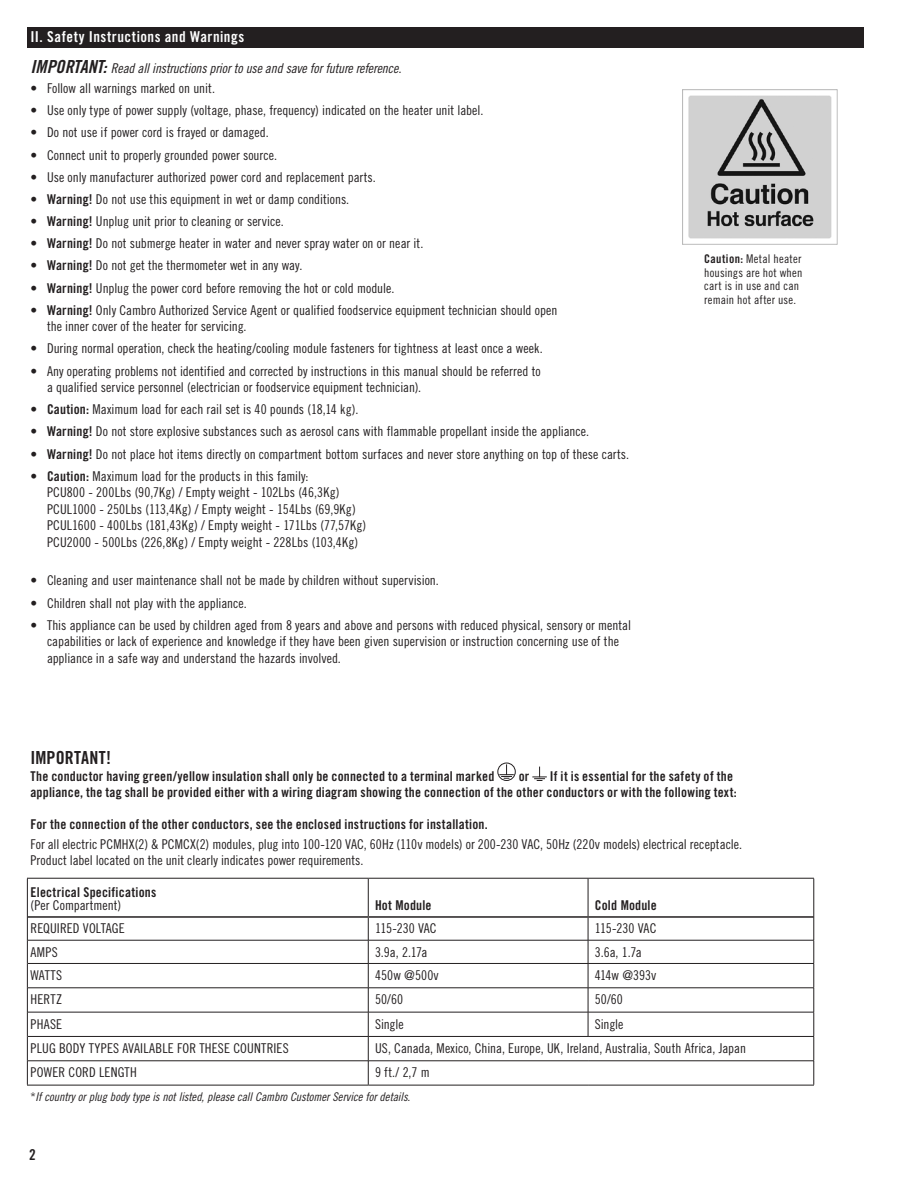
<style>
.page{position:relative;width:918px;height:1188px;background:#fff}
.page>*{position:absolute;margin:0;border:0;box-sizing:border-box;transform-origin:0 0}
.Body{font:18px "Trade Gothic LT Std Bd Cn 20";letter-spacing:.01em;color:#231f20}
.Sub_Head_WHT{font:15px "Trade Gothic LT Std Bd Cn 20";letter-spacing:.035em;color:#fff}
.t1{font:15px "Trade Gothic LT Std Bd Cn 20";color:#231f20}
.Body_with_Bullet{font:13.5px/16.5px "Trade Gothic LT Std Cn 18";color:#231f20}
.Body-2{font:13.5px/16.5px "Trade Gothic LT Std Bd Cn 20";letter-spacing:.015em;color:#231f20;text-align:right}
.Body-3{font:13.5px/16.5px "Trade Gothic LT Std Cn 18";color:#231f20}
.Body-4{font:13.5px "Trade Gothic LT Std Cn 18 Obl";letter-spacing:-.01em;color:#231f20}
.t2{font:12px "Trade Gothic LT Std Cn 18 Obl";letter-spacing:-.005em;color:#231f20}
.TG_Catalog_Captions_8_9{font:12px/13.5px "Trade Gothic LT Std Cn 18";letter-spacing:.015em;color:#231f20}
.s1{font-family:"Trade Gothic LT Std Bd Cn 20 Obl";font-size:18px}
.s2{font-family:"Trade Gothic LT Std Bd Cn 20"}
.s3{font-family:"Trade Gothic LT Std Cn 18"}
</style>
<div class="page">
<img style="left:683px;top:90px;width:155px;height:155px">
<div style="left:497px;top:763px;width:19px;height:18px;border:1px solid #231f20;border-radius:50%"></div>
<svg style="left:499px;top:764px;width:15px;height:15px"></svg>
<svg style="left:532px;top:767px;width:15px;height:14px"></svg>
<div style="left:27px;top:27px;width:837px;height:20px;background:#231f20"></div>
<hr style="left:27px;top:878px;width:341px;height:1px;background:#231f20">
<hr style="left:368px;top:878px;width:220px;height:1px;background:#231f20">
<hr style="left:588px;top:878px;width:226px;height:1px;background:#231f20">
<hr style="left:27px;top:1085px;width:341px;height:1px;background:#231f20">
<hr style="left:368px;top:1085px;width:220px;height:1px;background:#231f20">
<hr style="left:588px;top:1085px;width:226px;height:1px;background:#231f20">
<hr style="left:27px;top:879px;width:1px;height:38px;background:#231f20">
<svg style="left:27px;top:917px;width:1px;height:168px"></svg>
<hr style="left:368px;top:879px;width:1px;height:37px;background:#231f20">
<hr style="left:28px;top:940px;width:340px;height:1px;background:#231f20">
<hr style="left:368px;top:940px;width:220px;height:1px;background:#231f20">
<hr style="left:588px;top:940px;width:226px;height:1px;background:#231f20">
<hr style="left:28px;top:963px;width:340px;height:1px;background:#231f20">
<hr style="left:368px;top:963px;width:220px;height:1px;background:#231f20">
<hr style="left:588px;top:963px;width:226px;height:1px;background:#231f20">
<hr style="left:28px;top:988px;width:340px;height:1px;background:#231f20">
<hr style="left:368px;top:988px;width:220px;height:1px;background:#231f20">
<hr style="left:588px;top:988px;width:226px;height:1px;background:#231f20">
<hr style="left:28px;top:1012px;width:340px;height:1px;background:#231f20">
<hr style="left:368px;top:1012px;width:220px;height:1px;background:#231f20">
<hr style="left:588px;top:1012px;width:226px;height:1px;background:#231f20">
<hr style="left:28px;top:1036px;width:340px;height:1px;background:#231f20">
<hr style="left:368px;top:1036px;width:220px;height:1px;background:#231f20">
<hr style="left:588px;top:1036px;width:226px;height:1px;background:#231f20">
<hr style="left:28px;top:1061px;width:340px;height:1px;background:#231f20">
<hr style="left:368px;top:1061px;width:220px;height:1px;background:#231f20">
<svg style="left:368px;top:918px;width:1px;height:167px"></svg>
<hr style="left:588px;top:1061px;width:226px;height:1px;background:#231f20">
<hr style="left:814px;top:879px;width:1px;height:38px;background:#231f20">
<svg style="left:588px;top:918px;width:1px;height:118px"></svg>
<svg style="left:814px;top:917px;width:1px;height:168px"></svg>
<hr style="left:28px;top:916px;width:340px;height:2px;background:#231f20">
<hr style="left:368px;top:916px;width:220px;height:2px;background:#231f20">
<hr style="left:588px;top:916px;width:226px;height:2px;background:#231f20">
<hr style="left:588px;top:879px;width:1px;height:37px;background:#231f20">
<p class="Sub_Head_WHT" style="left:31px;top:28px;width:215px">II. Safety Instructions and Warnings</p>
<p class="Body-4" style="left:31px;top:60px;width:372px"><span class="s1">IMPORTANT:</span> Read all instructions prior to use and save for future reference.</p>
<p class="Body_with_Bullet" style="left:31px;top:80px;width:186px">• Follow all warnings marked on unit.</p>
<p class="Body_with_Bullet" style="left:31px;top:102px;width:454px">• Use only type of power supply (voltage, phase, frequency) indicated on the heater unit label.</p>
<p class="Body_with_Bullet" style="left:31px;top:124px;width:240px">• Do not use if power cord is frayed or damaged.</p>
<p class="Body_with_Bullet" style="left:31px;top:146px;width:248px">• Connect unit to properly grounded power source.</p>
<p class="Body_with_Bullet" style="left:31px;top:169px;width:347px">• Use only manufacturer authorized power cord and replacement parts.</p>
<p class="Body_with_Bullet" style="left:31px;top:191px;width:320px">• <span class="s2">Warning!</span> Do not use this equipment in wet or damp conditions.</p>
<p class="Body_with_Bullet" style="left:31px;top:213px;width:255px">• <span class="s2">Warning!</span> Unplug unit prior to cleaning or service.</p>
<p class="Body_with_Bullet" style="left:31px;top:235px;width:394px">• <span class="s2">Warning!</span> Do not submerge heater in water and never spray water on or near it.</p>
<p class="Body_with_Bullet" style="left:31px;top:257px;width:273px">• <span class="s2">Warning!</span> Do not get the thermometer wet in any way.</p>
<p class="Body_with_Bullet" style="left:31px;top:279px;width:365px">• <span class="s2">Warning!</span> Unplug the power cord before removing the hot or cold module.</p>
<p class="Body_with_Bullet" style="left:47px;top:302px;width:512px;text-indent:-16px">• <span class="s2">Warning!</span> Only Cambro Authorized Service Agent or qualified foodservice equipment technician should open the inner cover of the heater for servicing.</p>
<p class="Body_with_Bullet" style="left:31px;top:340px;width:514px">• During normal operation, check the heating/cooling module fasteners for tightness at least once a week.</p>
<p class="Body_with_Bullet" style="left:47px;top:362px;width:495px;text-indent:-16px">• Any operating problems not identified and corrected by instructions in this manual should be referred to a qualified service personnel (electrician or foodservice equipment technician).</p>
<p class="Body_with_Bullet" style="left:31px;top:401px;width:329px">• <span class="s2">Caution:</span> Maximum load for each rail set is 40 pounds (18,14 kg).</p>
<p class="Body_with_Bullet" style="left:31px;top:423px;width:560px">• <span class="s2">Warning!</span> Do not store explosive substances such as aerosol cans with flammable propellant inside the appliance.</p>
<p class="Body_with_Bullet" style="left:31px;top:445px;width:600px">• <span class="s2">Warning!</span> Do not place hot items directly on compartment bottom surfaces and never store anything on top of these carts.</p>
<p class="Body_with_Bullet" style="left:47px;top:468px;width:321px;text-indent:-16px">• <span class="s2">Caution:</span> Maximum load for the products in this family:<br>PCU800 - 200Lbs (90,7Kg) / Empty weight - 102Lbs (46,3Kg)<br>PCUL1000 - 250Lbs (113,4Kg) / Empty weight - 154Lbs (69,9Kg)<br>PCUL1600 - 400Lbs (181,43Kg) / Empty weight - 171Lbs (77,57Kg)<br>PCU2000 - 500Lbs (226,8Kg) / Empty weight - 228Lbs (103,4Kg)</p>
<p class="Body_with_Bullet" style="left:31px;top:572px;width:410px">• Cleaning and user maintenance shall not be made by children without supervision.</p>
<p class="Body_with_Bullet" style="left:31px;top:594px;width:218px">• Children shall not play with the appliance.</p>
<p class="Body_with_Bullet" style="left:47px;top:617px;width:586px;text-indent:-16px">• This appliance can be used by children aged from 8 years and above and persons with reduced physical, sensory or mental capabilities or lack of experience and knowledge if they have been given supervision or instruction concerning use of the appliance in a safe way and understand the hazards involved.</p>
<p class="TG_Catalog_Captions_8_9" style="left:704px;top:252px;width:100px"><span class="s2">Caution:</span> Metal heater housings are hot when cart is in use and can remain hot after use.</p>
<p class="Body" style="left:31px;top:747px;width:82px">IMPORTANT!</p>
<p class="Body-2" style="left:31px;top:768px;width:465px">The conductor having green/yellow insulation shall only be connected to a terminal marked</p>
<p class="Body-2" style="left:519px;top:768px;width:12px">or</p>
<p class="Body-2" style="left:31px;top:768px;width:708px">If it is essential for the safety of the<br>appliance, the tag shall be provided either with a wiring diagram showing the connection of the other conductors or with the following text:</p>
<p class="Body-2" style="left:31px;top:816px;width:459px">For the connection of the other conductors, see the enclosed instructions for installation.</p>
<p class="Body-3" style="left:31px;top:836px;width:713px">For all electric PCMHX(2) &amp; PCMCX(2) modules, plug into 100-120 VAC, 60Hz (110v models) or 200-230 VAC, 50Hz (220v models) electrical receptacle.<br>Product label located on the unit clearly indicates power requirements.</p>
<p class="Body-2" style="left:31px;top:884px;width:127px">Electrical Specifications</p>
<p class="Body_with_Bullet" style="left:31px;top:897px;width:92px">(Per Compartment)</p>
<p class="Body-2" style="left:375px;top:897px;width:58px">Hot Module</p>
<p class="Body-2" style="left:595px;top:897px;width:64px">Cold Module</p>
<p class="Body_with_Bullet" style="left:31px;top:920px;width:96px">REQUIRED VOLTAGE</p>
<p class="Body_with_Bullet" style="left:375px;top:920px;width:63px">115-230 VAC</p>
<p class="Body_with_Bullet" style="left:595px;top:920px;width:63px">115-230 VAC</p>
<p class="Body_with_Bullet" style="left:31px;top:944px;width:29px">AMPS</p>
<p class="Body_with_Bullet" style="left:375px;top:944px;width:54px">3.9a, 2.17a</p>
<p class="Body_with_Bullet" style="left:595px;top:944px;width:49px">3.6a, 1.7a</p>
<p class="Body_with_Bullet" style="left:31px;top:967px;width:33px">WATTS</p>
<p class="Body_with_Bullet" style="left:375px;top:967px;width:65px">450w @500v</p>
<p class="Body_with_Bullet" style="left:595px;top:967px;width:63px">414w @393v</p>
<p class="Body_with_Bullet" style="left:31px;top:991px;width:33px">HERTZ</p>
<p class="Body_with_Bullet" style="left:375px;top:991px;width:30px">50/60</p>
<p class="Body_with_Bullet" style="left:595px;top:991px;width:30px">50/60</p>
<p class="Body_with_Bullet" style="left:31px;top:1015px;width:33px">PHASE</p>
<p class="Body_with_Bullet" style="left:375px;top:1015px;width:30px">Single</p>
<p class="Body_with_Bullet" style="left:595px;top:1015px;width:30px">Single</p>
<p class="Body_with_Bullet" style="left:31px;top:1040px;width:260px">PLUG BODY TYPES AVAILABLE FOR THESE COUNTRIES</p>
<p class="Body_with_Bullet" style="left:375px;top:1040px;width:373px">US, Canada, Mexico, China, Europe, UK, Ireland, Australia, South Africa, Japan</p>
<p class="Body_with_Bullet" style="left:31px;top:1064px;width:108px">POWER CORD LENGTH</p>
<p class="Body_with_Bullet" style="left:375px;top:1064px;width:56px">9 ft./ 2,7 m</p>
<p class="t2" style="left:31px;top:1089px;width:381px"><span class="s3">*</span>If country or plug body type is not listed, please call Cambro Customer Service for details.</p>
<p class="t1" style="left:29px;top:1145px;width:8px">2</p>
</div>
